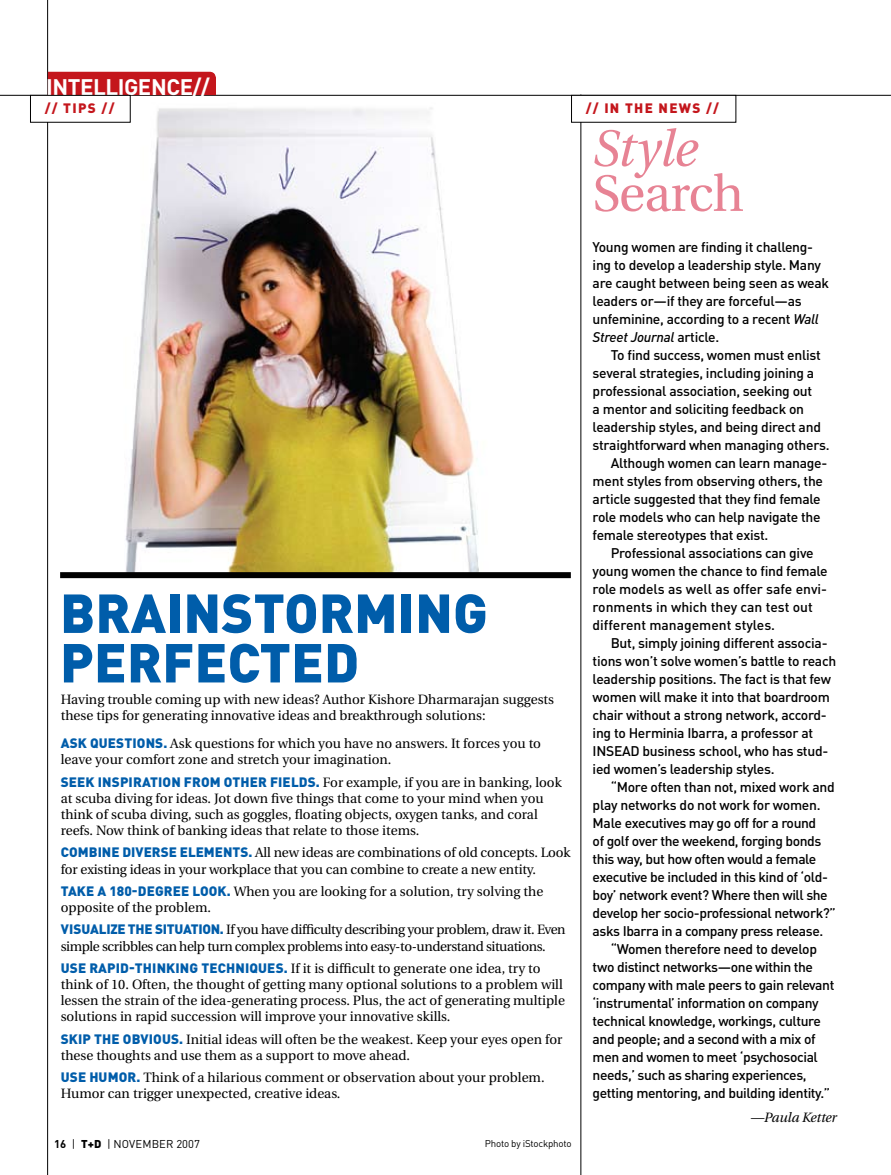
<style>
.page{position:relative;width:891px;height:1175px;background:#fff}
.page>*{position:absolute;margin:0;border:0;box-sizing:border-box;transform-origin:0 0}
.t1{font:900 54px/49.5px "DINOT";color:#005daa}
.t2{font:51px "Utopia";letter-spacing:-.015em;color:#e78394}
.t3{font:italic 51px "Utopia";letter-spacing:-.015em;color:#e78394}
.t4{font:700 22.2px "DINOT";letter-spacing:-.02em;color:#fff}
.t5{font:500 13.8px/18px "DINOT";letter-spacing:-.02em;color:#000}
.t6{font:500 13.8px "DINOT";color:#000}
.t7{font:13.5px/16.2px "Utopia";color:#000}
.t8{font:900 13.5px "DINOT";letter-spacing:.01em;color:#005daa}
.t9{font:13.5px/16.2px "Utopia";letter-spacing:-.03em;color:#000}
.t10{font:900 13.5px "DINOT";letter-spacing:.1em;color:#c4161c}
.t11{font:italic 13.5px "Utopia";letter-spacing:-.01em;color:#000}
.t12{font:11.25px "DINOT";color:#000}
.t13{font:9.75px "DINOT";letter-spacing:-.02em;color:#000}
.s1{font-family:"DINOT";font-weight:900;color:#005daa}
.s2{font-weight:700}
.s3{font-weight:900}
.s4{font-style:italic}
</style>
<div class="page">
<img style="left:125px;top:108px;width:354px;height:464px">
<div style="left:60px;top:572px;width:511px;height:6px;background:#000"></div>
<hr style="left:0;top:95px;width:891px;height:1px;background:#000">
<hr style="left:47px;top:0;width:1px;height:1174px;background:#000">
<div style="left:48px;top:72px;width:168px;height:23px;background:#c4161c"></div>
<div style="left:30px;top:95px;width:100px;height:27px;background:#fff"></div>
<div style="left:30px;top:95px;width:101px;height:28px;border:1px solid #000"></div>
<hr style="left:580px;top:94px;width:1px;height:1080px;background:#000">
<div style="left:572px;top:95px;width:164px;height:27px;background:#fff"></div>
<div style="left:571px;top:95px;width:165px;height:28px;border:1px solid #000"></div>
<h3 class="t4" style="left:46px;top:72px;width:165px">INTELLIGENCE//</h3>
<p class="t10" style="left:45px;top:99px;width:28px">// TIPS</p>
<p class="t10" style="left:102px;top:99px;width:14px">//</p>
<p class="t10" style="left:586px;top:99px;width:135px">// IN THE NEWS //</p>
<h1 class="t1" style="left:60px;top:586px;width:69px">BRAINSTORMING<br>PERFECTED</h1>
<p class="t7" style="left:61px;top:691px;width:495px">Having trouble coming up with new ideas? Author Kishore Dharmarajan suggests these tips for generating innovative ideas and breakthrough solutions:</p>
<p class="t8" style="left:61px;top:734px;width:39px">ASK QUESTIONS</p>
<p class="t7" style="left:61px;top:736px;width:482px;text-indent:103px"><span class="s1">.</span> Ask questions for which you have no answers. It forces you to leave your comfort zone and stretch your imagination.</p>
<p class="t8" style="left:61px;top:772px;width:46px">SEEK INSPIRATION</p>
<p class="t8" style="left:184px;top:772px;width:10px">FROM</p>
<p class="t8" style="left:224px;top:772px;width:10px">OTHER</p>
<p class="t8" style="left:270px;top:772px;width:9px">FIELDS</p>
<p class="t7" style="left:61px;top:774px;width:503px;text-indent:255px"><span class="s1">.</span> For example, if you are in banking, look at scuba diving for ideas. Jot down five things that come to your mind when you think of scuba diving, such as goggles, floating objects, oxygen tanks, and coral reefs. Now think of banking ideas that relate to those items.</p>
<p class="t8" style="left:61px;top:843px;width:18px">COMBINE</p>
<p class="t8" style="left:122px;top:843px;width:9px">DIVERSE</p>
<p class="t8" style="left:180px;top:843px;width:10px">ELEMENTS</p>
<p class="t7" style="left:61px;top:845px;width:511px;text-indent:188px"><span class="s1">.</span> All new ideas are combinations of old concepts. Look for existing ideas in your workplace that you can combine to create a new entity.</p>
<p class="t8" style="left:61px;top:881px;width:87px">TAKE A 180-DEGREE</p>
<p class="t8" style="left:193px;top:881px;width:9px">LOO</p>
<p class="t7" style="left:218px;top:883px;width:327px"><span class="s1">K.</span> When you are looking for a solution, try solving the</p>
<p class="t7" style="left:61px;top:899px;width:152px">opposite of the problem.</p>
<p class="t8" style="left:61px;top:920px;width:16px">VISUALI</p>
<p class="t8" style="left:110px;top:920px;width:27px">ZE THE</p>
<p class="t8" style="left:155px;top:920px;width:9px">SITUATION</p>
<p class="t9" style="left:61px;top:921px;width:506px;text-indent:159px"><span class="s1">.</span> If you have difficulty describing your problem, draw it. Even simple scribbles can help turn complex problems into easy-to-understand situations.</p>
<p class="t8" style="left:61px;top:958px;width:38px">USE RAPID</p>
<p class="t8" style="left:129px;top:958px;width:15px">-THIN</p>
<p class="t8" style="left:166px;top:958px;width:18px">KING</p>
<p class="t8" style="left:201px;top:958px;width:10px">TECHNIQUES</p>
<p class="t7" style="left:61px;top:960px;width:506px;text-indent:223px"><span class="s1">.</span> If it is difficult to generate one idea, try to think of 10. Often, the thought of getting many optional solutions to a problem will lessen the strain of the idea-generating process. Plus, the act of generating multiple solutions in rapid succession will improve your innovative skills.</p>
<p class="t8" style="left:61px;top:1029px;width:43px">SKIP THE</p>
<p class="t8" style="left:123px;top:1029px;width:9px">OBVIOUS</p>
<p class="t7" style="left:61px;top:1031px;width:503px;text-indent:118px"><span class="s1">.</span> Initial ideas will often be the weakest. Keep your eyes open for these thoughts and use them as a support to move ahead.</p>
<p class="t8" style="left:61px;top:1067px;width:39px">USE HUMOR</p>
<p class="t7" style="left:61px;top:1069px;width:485px;text-indent:76px"><span class="s1">.</span> Think of a hilarious comment or observation about your problem.<br>Humor can trigger unexpected, creative ideas.</p>
<p class="t12" style="left:54px;top:1136px;width:68px"><span class="s2">16</span> | <span class="s3">T+D</span> | NOVEMBER</p>
<p class="t12" style="left:176px;top:1136px;width:25px">2007</p>
<p class="t13" style="left:485px;top:1137px;width:88px">PHOTO BY ISTOCKPHOTO</p>
<h2 class="t3" style="left:593px;top:120px;width:106px">Style</h2>
<h2 class="t2" style="left:593px;top:165px;width:153px">Search</h2>
<p class="t5" style="left:593px;top:237px;width:238px">Young women are finding it challeng&shy;ing to develop a leadership style. Many are caught between being seen as weak leaders or—if they are forceful—as unfeminine, according to a recent <span class="s4">Wall Street Journal</span> article.</p>
<p class="t5" style="left:611px;top:345px;width:212px">To find success, women must enlist</p>
<p class="t5" style="left:593px;top:363px;width:223px">several strategies, including joining a</p>
<p class="t5" style="left:593px;top:381px;width:221px">professional association, seeking out</p>
<p class="t5" style="left:593px;top:399px;width:213px">a mentor and soliciting feedback on</p>
<p class="t5" style="left:593px;top:417px;width:230px">leadership styles, and being direct and</p>
<p class="t5" style="left:593px;top:435px;width:238px">straightforward when managing others.</p>
<p class="t5" style="left:611px;top:453px;width:218px">Although women can learn manage-</p>
<p class="t5" style="left:593px;top:471px;width:232px">ment styles from observing others, the</p>
<p class="t5" style="left:593px;top:489px;width:230px">article suggested that they find female</p>
<p class="t5" style="left:593px;top:507px;width:230px">role models who can help navigate the</p>
<p class="t5" style="left:593px;top:525px;width:177px">female stereotypes that exist.</p>
<p class="t5" style="left:611px;top:543px;width:204px">Professional associations can give</p>
<p class="t5" style="left:593px;top:561px;width:237px">young women the chance to find female</p>
<p class="t6" style="left:593px;top:580px;width:236px">role models as well as offer safe envi-</p>
<p class="t6" style="left:593px;top:598px;width:222px">ronments in which they can test out</p>
<p class="t6" style="left:593px;top:616px;width:184px">different management styles.</p>
<p class="t5" style="left:611px;top:633px;width:218px">But, simply joining different associa-</p>
<p class="t5" style="left:593px;top:651px;width:245px">tions won’t solve women’s battle to reach</p>
<p class="t5" style="left:593px;top:669px;width:240px">leadership positions. The fact is that few</p>
<p class="t5" style="left:593px;top:687px;width:239px">women will make it into that boardroom</p>
<p class="t5" style="left:593px;top:705px;width:236px">chair without a strong network, accord-</p>
<p class="t5" style="left:593px;top:723px;width:222px">ing to Herminia Ibarra, a professor at</p>
<p class="t5" style="left:593px;top:741px;width:237px">INSEAD business school, who has stud-</p>
<p class="t5" style="left:593px;top:759px;width:184px">ied women’s leadership styles.</p>
<p class="t5" style="left:611px;top:777px;width:226px">“More often than not, mixed work and</p>
<p class="t5" style="left:593px;top:795px;width:229px">play networks do not work for women.</p>
<p class="t5" style="left:593px;top:813px;width:225px">Male executives may go off for a round</p>
<p class="t5" style="left:593px;top:831px;width:230px">of golf over the weekend, forging bonds</p>
<p class="t5" style="left:593px;top:849px;width:225px">this way, but how often would a female</p>
<p class="t5" style="left:593px;top:867px;width:237px">executive be included in this kind of ‘old-</p>
<p class="t5" style="left:593px;top:885px;width:237px">boy’ network event? Where then will she</p>
<p class="t5" style="left:593px;top:903px;width:245px">develop her socio-professional network?”</p>
<p class="t5" style="left:593px;top:921px;width:232px">asks Ibarra in a company press release.</p>
<p class="t5" style="left:611px;top:939px;width:208px">“Women therefore need to develop</p>
<p class="t5" style="left:593px;top:957px;width:222px">two distinct networks—one within the</p>
<p class="t5" style="left:593px;top:975px;width:243px">company with male peers to gain relevant</p>
<p class="t5" style="left:593px;top:993px;width:228px">‘instrumental’ information on company</p>
<p class="t5" style="left:593px;top:1011px;width:230px">technical knowledge, workings, culture</p>
<p class="t5" style="left:593px;top:1029px;width:224px">and people; and a second with a mix of</p>
<p class="t5" style="left:593px;top:1047px;width:227px">men and women to meet ‘psychosocial</p>
<p class="t5" style="left:593px;top:1065px;width:216px">needs,’ such as sharing experiences,</p>
<p class="t5" style="left:593px;top:1083px;width:239px">getting mentoring, and building identity.”</p>
<p class="t11" style="left:751px;top:1109px;width:88px">—Paula Ketter</p>
</div>
